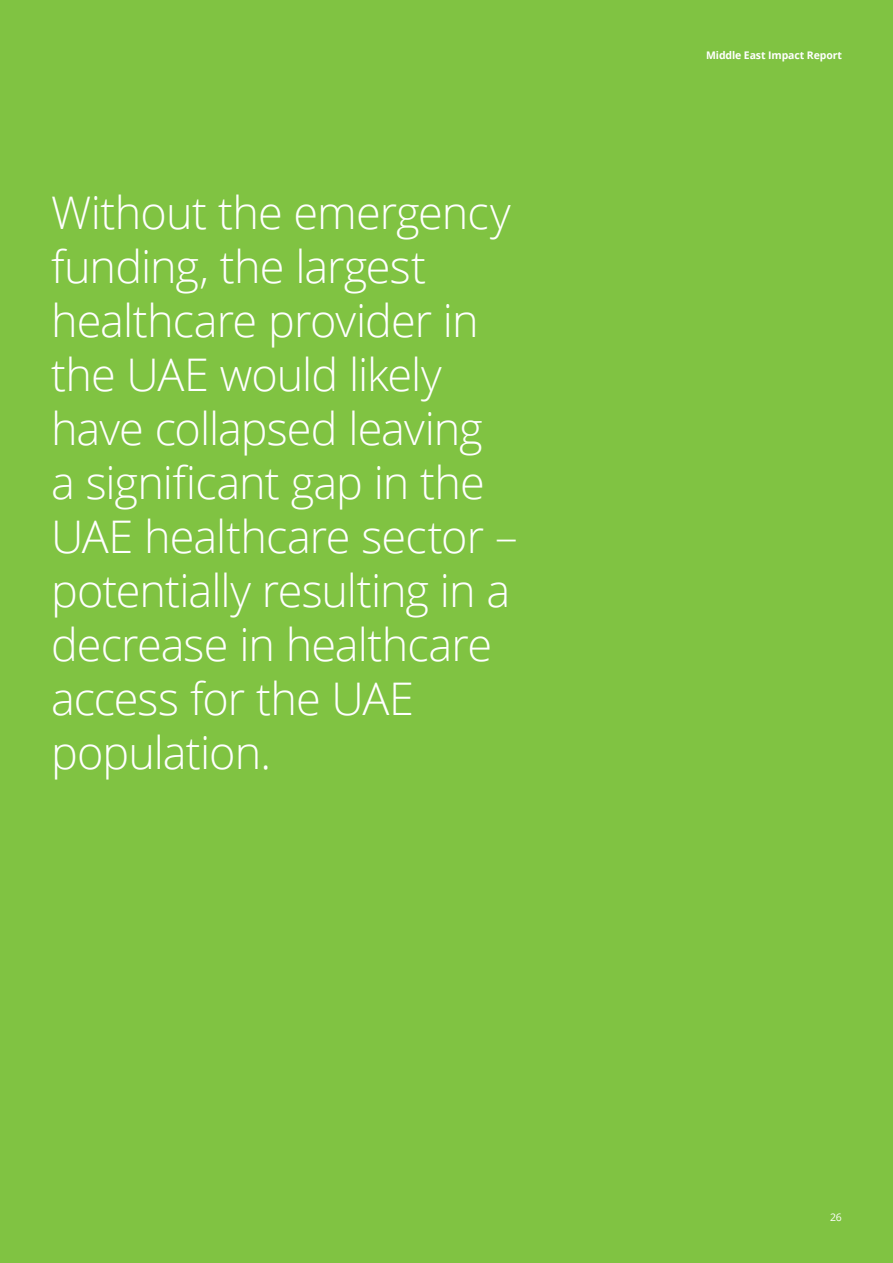
<style>
.page{position:relative;width:893px;height:1263px;background:#80c342}
.page>*{position:absolute;margin:0;border:0;box-sizing:border-box;transform-origin:0 0}
.t1{font:300 45px/54px "Open Sans";letter-spacing:-.02em;color:#fff}
.t2{font:700 10.5px "Open Sans";letter-spacing:-.01em;color:#fff}
.t3{font:10.5px "Open Sans";color:#fff}
</style>
<div class="page">
<p class="t1" style="left:51px;top:184px;width:468px">Without the emergency funding, the largest healthcare provider in the UAE would likely have collapsed leaving a significant gap in the<br>UAE healthcare sector – potentially resulting in a decrease in healthcare access for the UAE population.</p>
<p class="t2" style="left:706px;top:48px;width:137px">Middle East Impact Report</p>
<p class="t3" style="left:830px;top:1210px;width:13px">26</p>
</div>
